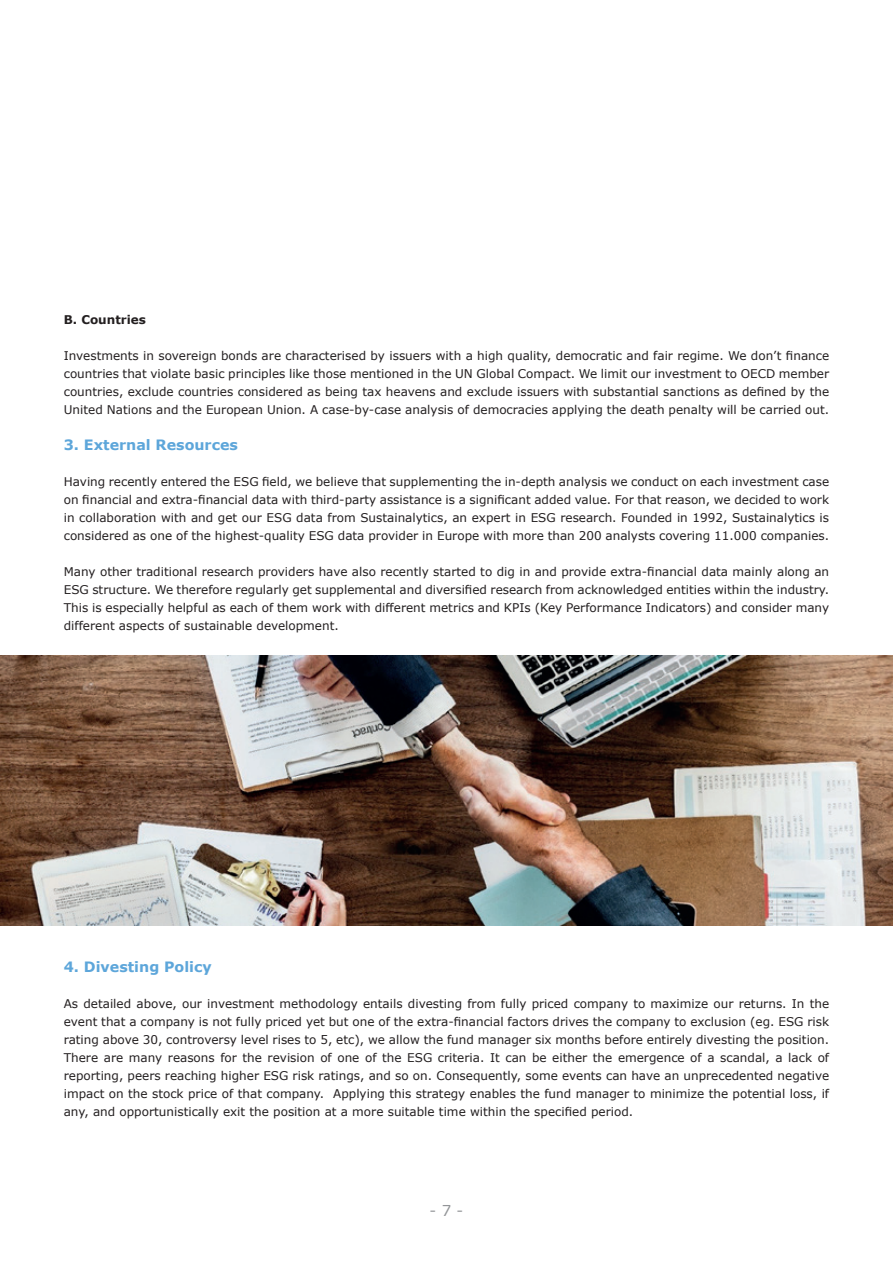
<style>
.page{position:relative;width:893px;height:1263px;background:#fff}
.page>*{position:absolute;margin:0;border:0;box-sizing:border-box;transform-origin:0 0}
.t1{font:15px "Verdana";color:#939598}
.t2{font:700 14.25px "Verdana";color:#5da6da}
.t3{font:12px/18px "Verdana";color:#231f20;text-align:justify}
.t4{font:700 12px "Verdana";color:#231f20}
</style>
<div class="page">
<img style="left:0;top:656px;width:893px;height:270px">
<p class="t4" style="left:64px;top:312px;width:84px">B. Countries</p>
<p class="t3" style="left:64px;top:347px;width:767px">Investments in sovereign bonds are characterised by issuers with a high quality, democratic and fair regime. We don’t finance countries that violate basic principles like those mentioned in the UN Global Compact. We limit our investment to OECD member countries, exclude countries considered as being tax heavens and exclude issuers with substantial sanctions as defined by the United Nations and the European Union. A case-by-case analysis of democracies applying the death penalty will be carried out.</p>
<p class="t2" style="left:64px;top:436px;width:176px">3. External Resources</p>
<p class="t3" style="left:64px;top:473px;width:767px">Having recently entered the ESG field, we believe that supplementing the in-depth analysis we conduct on each investment case on financial and extra-financial data with third-party assistance is a significant added value. For that reason, we decided to work in collaboration with and get our ESG data from Sustainalytics, an expert in ESG research. Founded in 1992, Sustainalytics is considered as one of the highest-quality ESG data provider in Europe with more than 200 analysts covering 11.000 companies.</p>
<p class="t3" style="left:64px;top:563px;width:767px">Many other traditional research providers have also recently started to dig in and provide extra-financial data mainly along an ESG structure. We therefore regularly get supplemental and diversified research from acknowledged entities within the industry.<br>This is especially helpful as each of them work with different metrics and KPIs (Key Performance Indicators) and consider many different aspects of sustainable development.</p>
<p class="t2" style="left:64px;top:958px;width:150px">4. Divesting Policy</p>
<p class="t3" style="left:64px;top:995px;width:767px">As detailed above, our investment methodology entails divesting from fully priced company to maximize our returns. In the event that a company is not fully priced yet but one of the extra-financial factors drives the company to exclusion (eg. ESG risk rating above 30, controversy level rises to 5, etc), we allow the fund manager six months before entirely divesting the position.<br>There are many reasons for the revision of one of the ESG criteria. It can be either the emergence of a scandal, a lack of reporting, peers reaching higher ESG risk ratings, and so on. Consequently, some events can have an unprecedented negative impact on the stock price of that company. Applying this strategy enables the fund manager to minimize the potential loss, if any, and opportunistically exit the position at a more suitable time within the specified period.</p>
<p class="t1" style="left:430px;top:1200px;width:35px">- 7 -</p>
</div>
